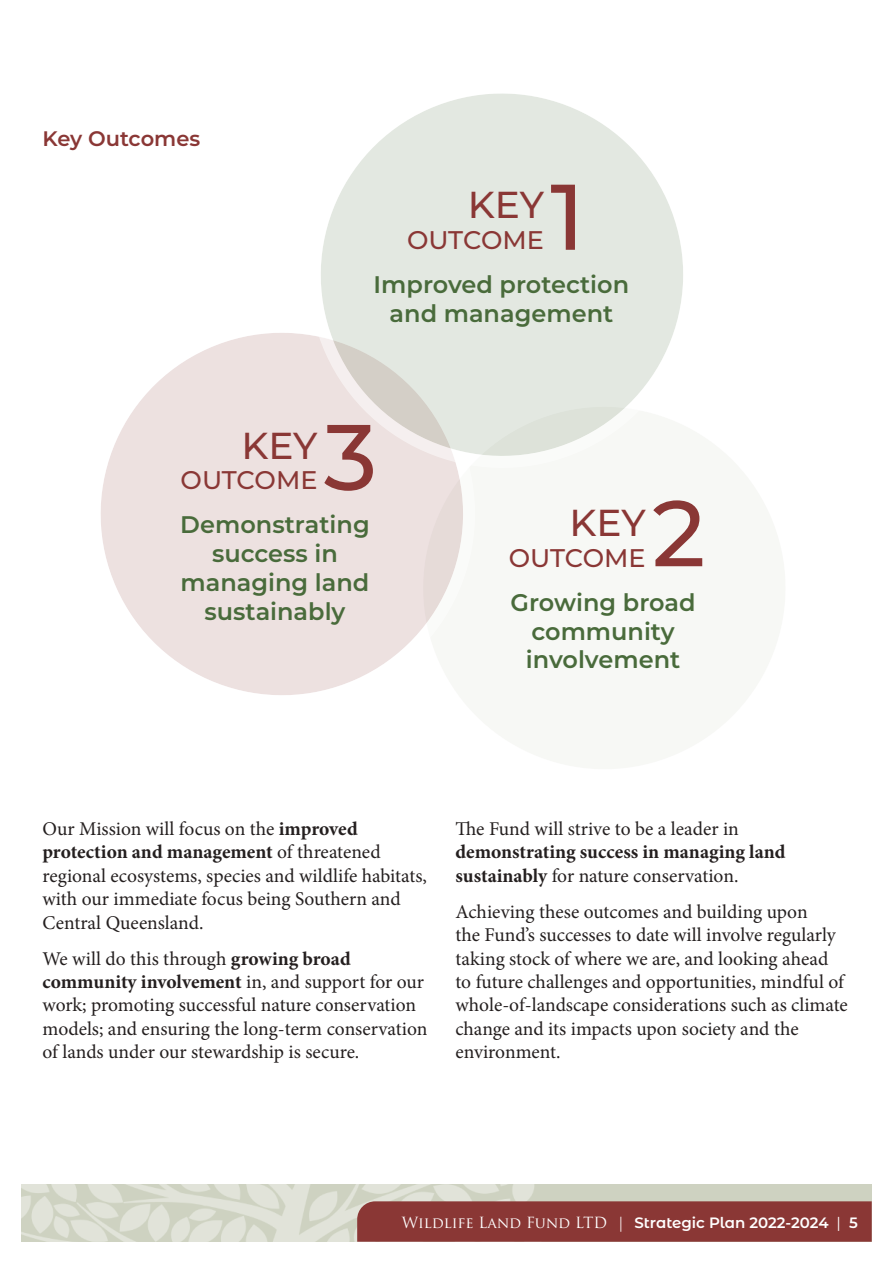
<style>
.page{position:relative;width:893px;height:1263px;background:#fff}
.page>*{position:absolute;margin:0;border:0;box-sizing:border-box;transform-origin:0 0}
.t1{font:500 93px "Montserrat";color:#8a3735}
.t2{font:500 37.5px "Montserrat";letter-spacing:-.005em;color:#8a3735}
.t3{font:500 25.5px "Montserrat";letter-spacing:-.005em;color:#8a3735}
.t4{font:600 24px/28.8px "Montserrat";color:#496b3b;text-align:center}
.t5{font:600 21px "Montserrat";color:#8a3735}
.t6{font:19.5px/23.4px "Minion Pro";color:#241f1f}
.t7{font:700 19.5px/23.4px "Minion Pro";color:#241f1f}
.t8{font:600 15px "Montserrat Alternates";color:#fff}
.s1{font-weight:700}
.s2{font-weight:400}
.s3{font-family:"Trajan Pro";font-weight:400}
</style>
<div class="page">
<div style="left:21px;top:1184px;width:851px;height:58px;background:#ced2c1"></div>
<img style="left:21px;top:1184px;width:513px;height:58px">
<div style="left:357px;top:1201px;width:515px;height:41px;background:#8a3735"></div>
<svg style="left:101px;top:333px;width:362px;height:362px"></svg>
<svg style="left:289px;top:93px;width:394px;height:395px"></svg>
<p class="t5" style="left:43px;top:123px;width:159px">Key Outcomes</p>
<h1 class="t1" style="left:550px;top:152px;width:36px">1</h1>
<p class="t4" style="left:374px;top:269px;width:257px">Improved protection and management</p>
<h2 class="t2" style="left:468px;top:179px;width:78px">KEY</h2>
<h3 class="t3" style="left:407px;top:222px;width:138px">OUTCOME</h3>
<h1 class="t1" style="left:324px;top:392px;width:55px">3</h1>
<p class="t4" style="left:180px;top:509px;width:191px">Demonstrating success in managing land sustainably</p>
<h2 class="t2" style="left:570px;top:496px;width:78px">KEY</h2>
<h2 class="t2" style="left:241px;top:419px;width:78px">KEY</h2>
<h3 class="t3" style="left:181px;top:462px;width:138px">OUTCOME</h3>
<h1 class="t1" style="left:652px;top:468px;width:55px">2</h1>
<p class="t4" style="left:511px;top:587px;width:187px">Growing broad community involvement</p>
<h3 class="t3" style="left:509px;top:540px;width:138px">OUTCOME</h3>
<p class="t6" style="left:43px;top:817px;width:386px">Our Mission will focus on the <span class="s1">improved protection and management</span> of threatened regional ecosystems, species and wildlife habitats, with our immediate focus being Southern and Central Queensland.</p>
<p class="t6" style="left:43px;top:947px;width:386px">We will do this through <span class="s1">growing broad community involvement</span> in, and support for our work; promoting successful nature conservation models; and ensuring the long-term conservation of lands under our stewardship is secure.</p>
<p class="t6" style="left:455px;top:817px;width:285px">The Fund will strive to be a leader in</p>
<p class="t7" style="left:455px;top:840px;width:331px">demonstrating success in managing land sustainably <span class="s2">for nature conservation.</span></p>
<p class="t6" style="left:455px;top:900px;width:394px">Achieving these outcomes and building upon<br>the Fund’s successes to date will involve regularly taking stock of where we are, and looking ahead to future challenges and opportunities, mindful of whole-of-landscape considerations such as climate change and its impacts upon society and the environment.</p>
<p class="t8" style="left:402px;top:1212px;width:458px"><span class="s3">Wildlife Land Fund LTD |</span> Strategic Plan 2022-2024 <span class="s2">|</span> 5</p>
</div>
